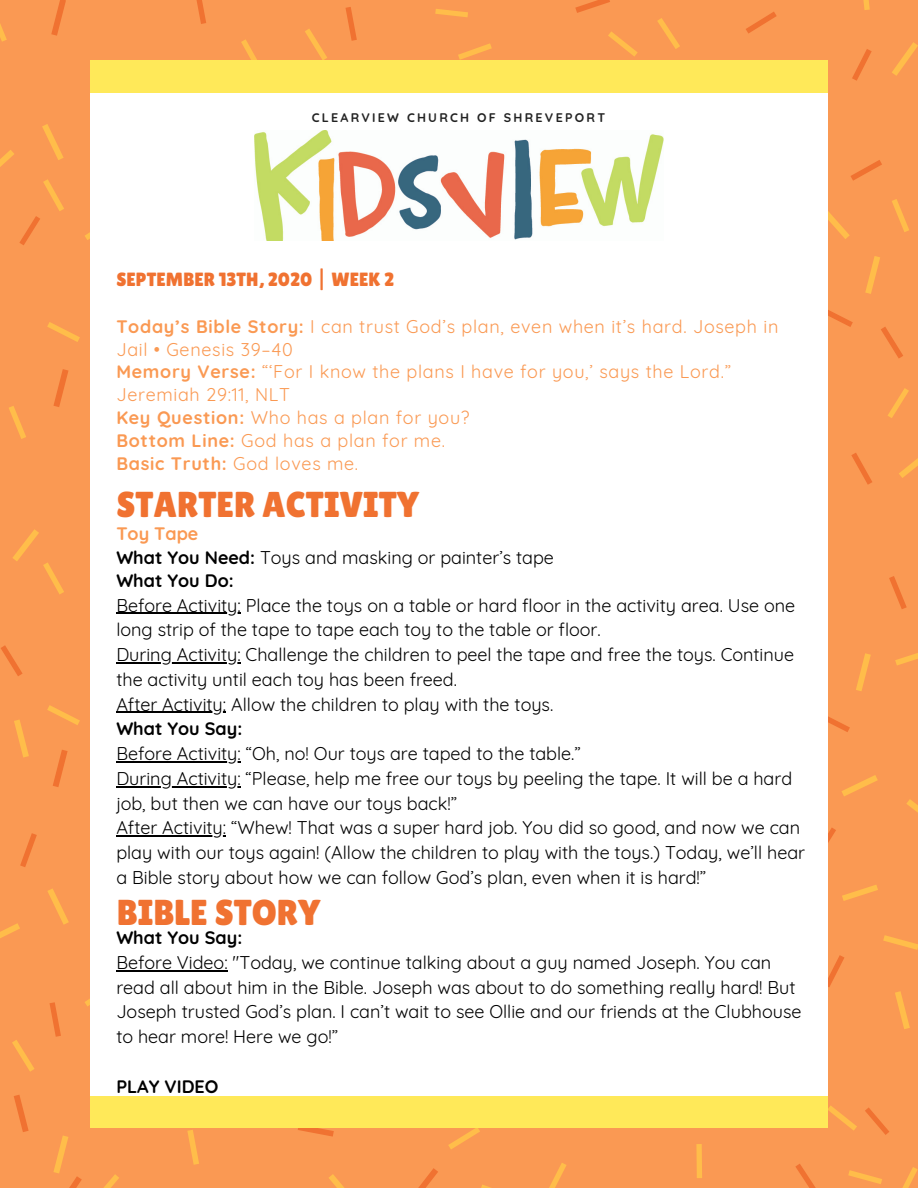
<style>
.page{position:relative;width:918px;height:1188px;background:#fa9953}
.page>*{position:absolute;margin:0;border:0;box-sizing:border-box;transform-origin:0 0}
.t1{font:36px "Lilita One";color:#f07231}
.t2{font:19.05px "Lilita One";color:#f07231}
.t3{font:18px/24.8px "Quicksand";color:#000}
.t4{font:18px/23px "Quicksand";letter-spacing:.04em;color:#fa9953}
.t5{font:700 18px "Quicksand";color:#000}
.t6{font:700 18px "Quicksand";color:#fa9953}
.t7{font:700 12.45px "Quicksand";letter-spacing:.18em;color:#222}
.s1{font-weight:700}
</style>
<div class="page">
<svg style="left:827px;top:1014px;width:1px;height:36px"></svg>
<svg style="left:827px;top:112px;width:1px;height:25px"></svg>
<svg style="left:827px;top:906px;width:1px;height:37px"></svg>
<svg style="left:51px;top:0;width:15px;height:36px"></svg>
<svg style="left:196px;top:0;width:10px;height:24px"></svg>
<svg style="left:53px;top:369px;width:15px;height:38px"></svg>
<svg style="left:1px;top:645px;width:22px;height:31px"></svg>
<svg style="left:851px;top:453px;width:21px;height:32px"></svg>
<svg style="left:827px;top:713px;width:23px;height:19px"></svg>
<svg style="left:889px;top:576px;width:18px;height:33px"></svg>
<svg style="left:827px;top:307px;width:26px;height:20px"></svg>
<svg style="left:795px;top:1164px;width:21px;height:24px"></svg>
<svg style="left:53px;top:750px;width:15px;height:37px"></svg>
<svg style="left:50px;top:1002px;width:11px;height:35px"></svg>
<svg style="left:20px;top:833px;width:17px;height:34px"></svg>
<svg style="left:418px;top:1168px;width:20px;height:20px"></svg>
<svg style="left:298px;top:1128px;width:36px;height:9px"></svg>
<svg style="left:14px;top:1095px;width:15px;height:37px"></svg>
<svg style="left:865px;top:1107px;width:24px;height:28px"></svg>
<svg style="left:852px;top:49px;width:20px;height:32px"></svg>
<svg style="left:746px;top:12px;width:31px;height:22px"></svg>
<svg style="left:345px;top:7px;width:12px;height:34px"></svg>
<svg style="left:850px;top:160px;width:32px;height:21px"></svg>
<svg style="left:827px;top:955px;width:17px;height:32px"></svg>
<svg style="left:827px;top:827px;width:9px;height:30px"></svg>
<svg style="left:575px;top:0;width:35px;height:13px"></svg>
<svg style="left:85px;top:232px;width:5px;height:8px"></svg>
<svg style="left:0;top:124px;width:64px;height:121px"></svg>
<svg style="left:0;top:24px;width:7px;height:18px"></svg>
<svg style="left:241px;top:39px;width:16px;height:21px"></svg>
<svg style="left:12px;top:529px;width:52px;height:65px"></svg>
<svg style="left:47px;top:322px;width:33px;height:20px"></svg>
<svg style="left:9px;top:406px;width:17px;height:33px"></svg>
<svg style="left:856px;top:653px;width:15px;height:38px"></svg>
<svg style="left:881px;top:327px;width:28px;height:91px"></svg>
<svg style="left:899px;top:458px;width:19px;height:20px"></svg>
<svg style="left:827px;top:376px;width:1px;height:26px"></svg>
<svg style="left:865px;top:256px;width:15px;height:38px"></svg>
<svg style="left:827px;top:207px;width:23px;height:32px"></svg>
<svg style="left:892px;top:199px;width:17px;height:33px"></svg>
<div style="left:696px;top:1144px;width:6px;height:34px;background:#ffbd4a"></div>
<svg style="left:549px;top:1163px;width:18px;height:25px"></svg>
<svg style="left:14px;top:720px;width:15px;height:38px"></svg>
<svg style="left:47px;top:888px;width:22px;height:37px"></svg>
<svg style="left:85px;top:999px;width:5px;height:7px"></svg>
<svg style="left:0;top:923px;width:20px;height:15px"></svg>
<svg style="left:12px;top:1040px;width:23px;height:32px"></svg>
<svg style="left:47px;top:705px;width:33px;height:20px"></svg>
<svg style="left:481px;top:1184px;width:10px;height:4px"></svg>
<svg style="left:329px;top:1174px;width:15px;height:14px"></svg>
<svg style="left:53px;top:1135px;width:29px;height:53px"></svg>
<svg style="left:902px;top:1167px;width:16px;height:21px"></svg>
<svg style="left:848px;top:1170px;width:34px;height:14px"></svg>
<svg style="left:895px;top:991px;width:15px;height:38px"></svg>
<svg style="left:827px;top:1105px;width:30px;height:26px"></svg>
<svg style="left:448px;top:1128px;width:32px;height:21px"></svg>
<svg style="left:104px;top:1174px;width:15px;height:14px"></svg>
<svg style="left:187px;top:1130px;width:12px;height:35px"></svg>
<svg style="left:892px;top:42px;width:26px;height:34px"></svg>
<svg style="left:305px;top:29px;width:22px;height:31px"></svg>
<svg style="left:458px;top:43px;width:34px;height:17px"></svg>
<svg style="left:435px;top:9px;width:33px;height:8px"></svg>
<svg style="left:657px;top:18px;width:23px;height:31px"></svg>
<svg style="left:608px;top:31px;width:30px;height:26px"></svg>
<svg style="left:863px;top:0;width:7px;height:10px"></svg>
<svg style="left:883px;top:935px;width:35px;height:15px"></svg>
<svg style="left:842px;top:885px;width:36px;height:16px"></svg>
<svg style="left:895px;top:653px;width:23px;height:13px"></svg>
<svg style="left:842px;top:775px;width:36px;height:21px"></svg>
<svg style="left:906px;top:799px;width:12px;height:14px"></svg>
<div style="left:90px;top:73px;width:737px;height:1043px;background:#fff"></div>
<div style="left:90px;top:1096px;width:737px;height:32px;background:#ffe959"></div>
<div style="left:90px;top:60px;width:737px;height:32px;background:#ffe959"></div>
<img style="left:254px;top:130px;width:410px;height:111px">
<hr style="left:116px;top:613px;width:125px;height:1px;background:#000">
<hr style="left:116px;top:662px;width:125px;height:1px;background:#000">
<hr style="left:116px;top:712px;width:110px;height:1px;background:#000">
<hr style="left:116px;top:761px;width:125px;height:1px;background:#000">
<hr style="left:116px;top:786px;width:125px;height:1px;background:#000">
<hr style="left:116px;top:836px;width:110px;height:1px;background:#000">
<hr style="left:116px;top:970px;width:112px;height:1px;background:#000">
<p class="t7" style="left:312px;top:110px;width:295px">CLEARVIEW CHURCH OF SHREVEPORT</p>
<p class="t2" style="left:116px;top:268px;width:279px">SEPTEMBER 13TH, 2020 | WEEK 2</p>
<p class="t4" style="left:116px;top:314px;width:664px"><span class="s1">Today’s Bible Story:</span> I can trust God’s plan, even when it’s hard. Joseph in Jail • Genesis 39–40<br><span class="s1">Memory Verse:</span> “‘For I know the plans I have for you,’ says the Lord.” Jeremiah 29:11, NLT<br><span class="s1">Key Question:</span> Who has a plan for you?<br><span class="s1">Bottom Line:</span> God has a plan for me.<br><span class="s1">Basic Truth:</span> God loves me.</p>
<h1 class="t1" style="left:116px;top:483px;width:304px">STARTER ACTIVITY</h1>
<p class="t3" style="left:116px;top:546px;width:439px;line-height:23.1px"><span class="s1">What You Need:</span> Toys and masking or painter’s tape<br><span class="s1">What You Do:</span></p>
<p class="t3" style="left:116px;top:593px;width:680px">Before Activity: Place the toys on a table or hard floor in the activity area. Use one long strip of the tape to tape each toy to the table or floor.<br>During Activity: Challenge the children to peel the tape and free the toys. Continue the activity until each toy has been freed.<br>After Activity: Allow the children to play with the toys.</p>
<p class="t5" style="left:116px;top:717px;width:127px">What You Say:</p>
<p class="t3" style="left:116px;top:741px;width:690px">Before Activity: “Oh, no! Our toys are taped to the table.”<br>During Activity: “Please, help me free our toys by peeling the tape. It will be a hard job, but then we can have our toys back!”<br>After Activity: “Whew! That was a super hard job. You did so good, and now we can play with our toys again! (Allow the children to play with the toys.) Today, we’ll hear a Bible story about how we can follow God’s plan, even when it is hard!”</p>
<p class="t6" style="left:116px;top:522px;width:84px">Toy Tape</p>
<h1 class="t1" style="left:116px;top:892px;width:206px">BIBLE STORY</h1>
<p class="t5" style="left:116px;top:926px;width:127px">What You Say:</p>
<p class="t3" style="left:116px;top:950px;width:687px">Before Video: "Today, we continue talking about a guy named Joseph. You can read all about him in the Bible. Joseph was about to do something really hard! But Joseph trusted God’s plan. I can’t wait to see Ollie and our friends at the Clubhouse to hear more! Here we go!”</p>
<p class="t5" style="left:116px;top:1075px;width:104px">PLAY VIDEO</p>
</div>
